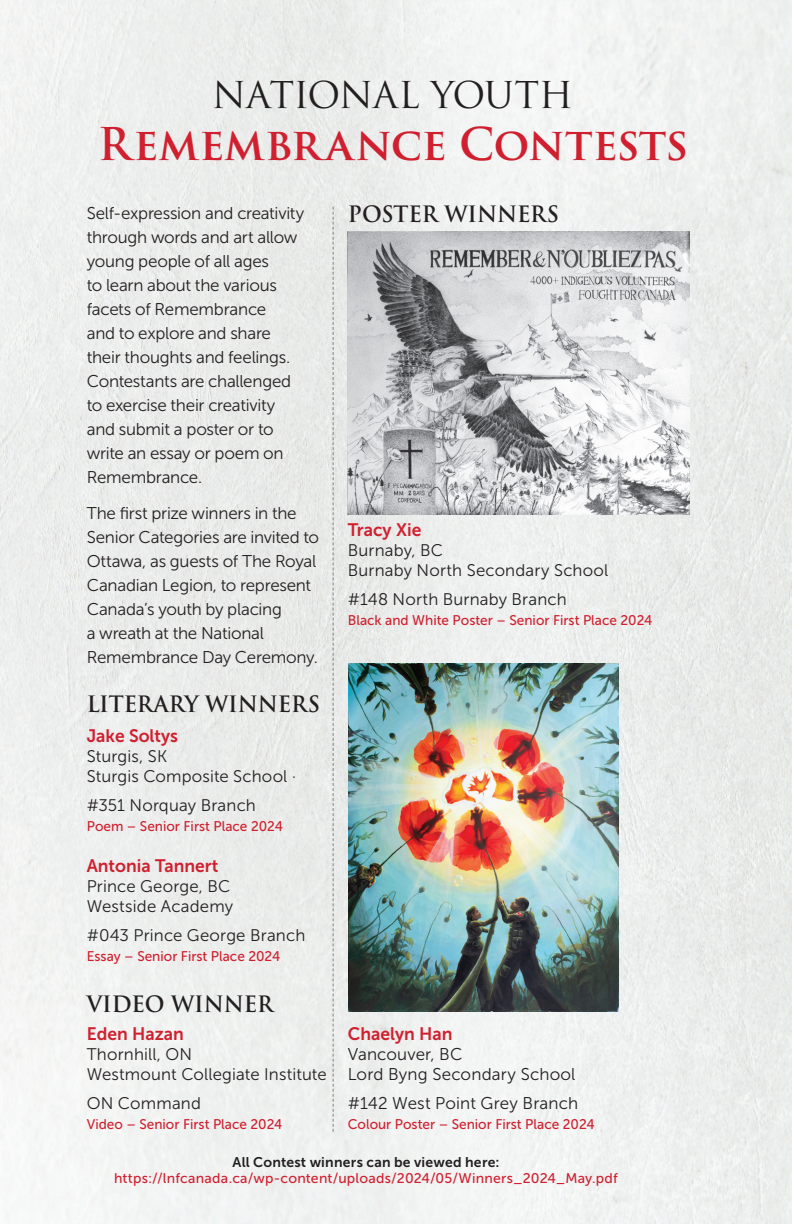
<style>
.page{position:relative;width:792px;height:1224px;background:#fff}
.page>*{position:absolute;margin:0;border:0;box-sizing:border-box;transform-origin:0 0}
.t1{font:600 44px "Trajan Pro 3";color:#d0202f}
.t2{font:36px "Trajan Pro 3";letter-spacing:-.015em;color:#231f20}
.Winner_Info{font:600 22px "Trajan Pro 3";letter-spacing:-.005em;color:#231f20}
.Winner_Info-2{font:18px "Museo Sans 700";color:#d0202f}
.Normal_text{font:17px/24px "Museo Sans 300";letter-spacing:-.015em;color:#231f20}
.Winner_Info-3{font:17px/20px "Museo Sans 300";letter-spacing:.01em;color:#231f20}
.Winner_Info-4{font:16.8px/20px "Museo Sans 300";letter-spacing:.01em;color:#231f20}
.Winner_Info-5{font:14px "Museo Sans 500";color:#d0202f}
.Embassy_List{font:14px/16px "Museo Sans 500";letter-spacing:.015em;color:#d0202f;text-align:center}
.s1{font-family:"Museo Sans 700";color:#231f20}
</style>
<div class="page">
<img style="left:0;top:0;width:386px;height:1224px">
<img style="left:386px;top:0;width:406px;height:1224px">
<img style="left:347px;top:232px;width:343px;height:282px">
<img style="left:349px;top:664px;width:270px;height:347px">
<svg style="left:333px;top:207px;width:1px;height:925px"></svg>
<p class="t2" style="left:212px;top:70px;width:363px">NATIONAL YOUTH</p>
<p class="t1" style="left:98px;top:113px;width:592px">Remembrance Contests</p>
<p class="Normal_text" style="left:87px;top:202px;width:219px">Self-expression and creativity through words and art allow young people of all ages<br>to learn about the various facets of Remembrance<br>and to explore and share their thoughts and feelings.<br>Contestants are challenged to exercise their creativity and submit a poster or to write an essay or poem on<br>Remembrance.</p>
<p class="Normal_text" style="left:87px;top:502px;width:234px">The first prize winners in the<br>Senior Categories are invited to<br>Ottawa, as guests of The Royal<br>Canadian Legion, to represent<br>Canada’s youth by placing<br>a wreath at the National<br>Remembrance Day Ceremony.</p>
<p class="Winner_Info" style="left:87px;top:688px;width:235px">LITERARY WINNERS</p>
<p class="Winner_Info-2" style="left:87px;top:725px;width:93px">Jake Soltys</p>
<p class="Winner_Info-4" style="left:87px;top:746px;width:211px">Sturgis, SK<br>Sturgis Composite School ·</p>
<p class="Winner_Info-4" style="left:87px;top:795px;width:171px">#351 Norquay Branch</p>
<p class="Winner_Info-5" style="left:87px;top:818px;width:198px">Poem – Senior First Place 2024</p>
<p class="Winner_Info-2" style="left:87px;top:856px;width:133px">Antonia Tannert</p>
<p class="Winner_Info-4" style="left:87px;top:877px;width:148px">Prince George, BC<br>Westside Academy</p>
<p class="Winner_Info-4" style="left:87px;top:926px;width:220px">#043 Prince George Branch</p>
<p class="Winner_Info-5" style="left:87px;top:949px;width:195px">Essay – Senior First Place 2024</p>
<p class="Winner_Info" style="left:87px;top:988px;width:188px">VIDEO WINNER</p>
<p class="Winner_Info-2" style="left:87px;top:1023px;width:99px">Eden Hazan</p>
<p class="Winner_Info-4" style="left:87px;top:1044px;width:241px">Thornhill, ON<br>Westmount Collegiate Institute</p>
<p class="Winner_Info-4" style="left:87px;top:1093px;width:116px">ON Command</p>
<p class="Winner_Info-5" style="left:87px;top:1116px;width:197px">Video – Senior First Place 2024</p>
<p class="Winner_Info" style="left:348px;top:198px;width:213px">POSTER WINNERS</p>
<p class="Winner_Info-2" style="left:348px;top:520px;width:75px">Tracy Xie</p>
<p class="Winner_Info-4" style="left:348px;top:541px;width:262px">Burnaby, BC<br>Burnaby North Secondary School</p>
<p class="Winner_Info-4" style="left:348px;top:590px;width:220px">#148 North Burnaby Branch</p>
<p class="Winner_Info-5" style="left:348px;top:613px;width:306px">Black and White Poster – Senior First Place 2024</p>
<p class="Winner_Info-2" style="left:348px;top:1023px;width:106px">Chaelyn Han</p>
<p class="Winner_Info-3" style="left:348px;top:1044px;width:229px">Vancouver, BC<br>Lord Byng Secondary School</p>
<p class="Winner_Info-3" style="left:348px;top:1093px;width:232px">#142 West Point Grey Branch</p>
<p class="Winner_Info-5" style="left:348px;top:1116px;width:248px">Colour Poster – Senior First Place 2024</p>
<p class="Embassy_List" style="left:114px;top:1154px;width:505px"><span class="s1">All Contest winners can be viewed here: </span>https://lnfcanada.ca/wp-content/uploads/2024/05/Winners_2024_May.pdf</p>
</div>
